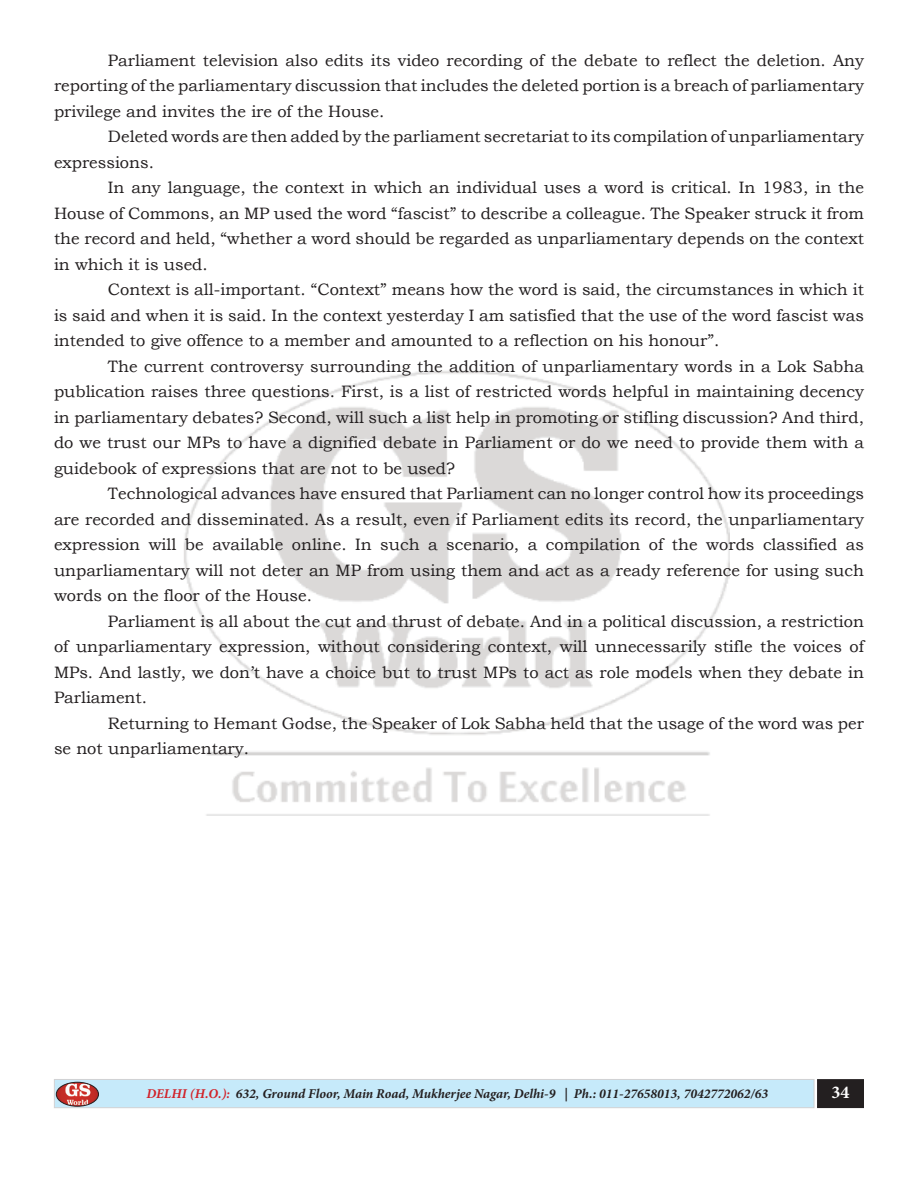
<style>
.page{position:relative;width:918px;height:1188px;background:#fff}
.page>*{position:absolute;margin:0;border:0;box-sizing:border-box;transform-origin:0 0}
.t1{font:700 18px "Minion Pro";color:#fff}
.t2{font:16.5px/25.5px "Bookman Old Style";color:#231f20;text-align:justify}
.t3{font:italic 700 13.5px "Minion Pro";color:#231f20}
.s1{color:#d1232a}
</style>
<div class="page">
<img style="left:184px;top:370px;width:545px;height:445px">
<div style="left:54px;top:1079px;width:760px;height:29px;background:#c6eafa;border:1px solid #d1d2d4"></div>
<div style="left:818px;top:1080px;width:45px;height:27px;background:#231f20"></div>
<div style="left:817px;top:1079px;width:47px;height:29px;border:2px solid #231f20"></div>
<img style="left:56px;top:1082px;width:43px;height:24px">
<div style="left:56px;top:1082px;width:43px;height:24px;border:1px solid #231f20;border-radius:50%"></div>
<p class="t2" style="left:54px;top:48px;width:812px;text-indent:54px">Parliament television also edits its video recording of the debate to reflect the deletion. Any reporting of the parliamentary discussion that includes the deleted portion is a breach of parliamentary privilege and invites the ire of the House.</p>
<p class="t2" style="left:54px;top:124px;width:812px;text-indent:54px">Deleted words are then added by the parliament secretariat to its compilation of unparliamentary expressions.</p>
<p class="t2" style="left:54px;top:175px;width:811px;text-indent:54px">In any language, the context in which an individual uses a word is critical. In 1983, in the House of Commons, an MP used the word “fascist” to describe a colleague. The Speaker struck it from the record and held, “whether a word should be regarded as unparliamentary depends on the context in which it is used.</p>
<p class="t2" style="left:54px;top:277px;width:812px;text-indent:54px">Context is all-important. “Context” means how the word is said, the circumstances in which it is said and when it is said. In the context yesterday I am satisfied that the use of the word fascist was intended to give offence to a member and amounted to a reflection on his honour”.</p>
<p class="t2" style="left:54px;top:353px;width:812px;text-indent:54px">The current controversy surrounding the addition of unparliamentary words in a Lok Sabha publication raises three questions. First, is a list of restricted words helpful in maintaining decency in parliamentary debates? Second, will such a list help in promoting or stifling discussion? And third, do we trust our MPs to have a dignified debate in Parliament or do we need to provide them with a guidebook of expressions that are not to be used?</p>
<p class="t2" style="left:54px;top:481px;width:812px;text-indent:54px">Technological advances have ensured that Parliament can no longer control how its proceedings are recorded and disseminated. As a result, even if Parliament edits its record, the unparliamentary expression will be available online. In such a scenario, a compilation of the words classified as unparliamentary will not deter an MP from using them and act as a ready reference for using such words on the floor of the House.</p>
<p class="t2" style="left:54px;top:608px;width:812px;text-indent:54px">Parliament is all about the cut and thrust of debate. And in a political discussion, a restriction of unparliamentary expression, without considering context, will unnecessarily stifle the voices of MPs. And lastly, we don’t have a choice but to trust MPs to act as role models when they debate in Parliament.</p>
<p class="t2" style="left:54px;top:710px;width:811px;text-indent:54px">Returning to Hemant Godse, the Speaker of Lok Sabha held that the usage of the word was per se not unparliamentary.</p>
<p class="t3" style="left:146px;top:1085px;width:623px"><span class="s1">DELHI (H.O.):</span> 632, Ground Floor, Main Road, Mukherjee Nagar, Delhi-9 | Ph.: 011-27658013, 7042772062/63</p>
<p class="t1" style="left:832px;top:1079px;width:19px">34</p>
</div>
